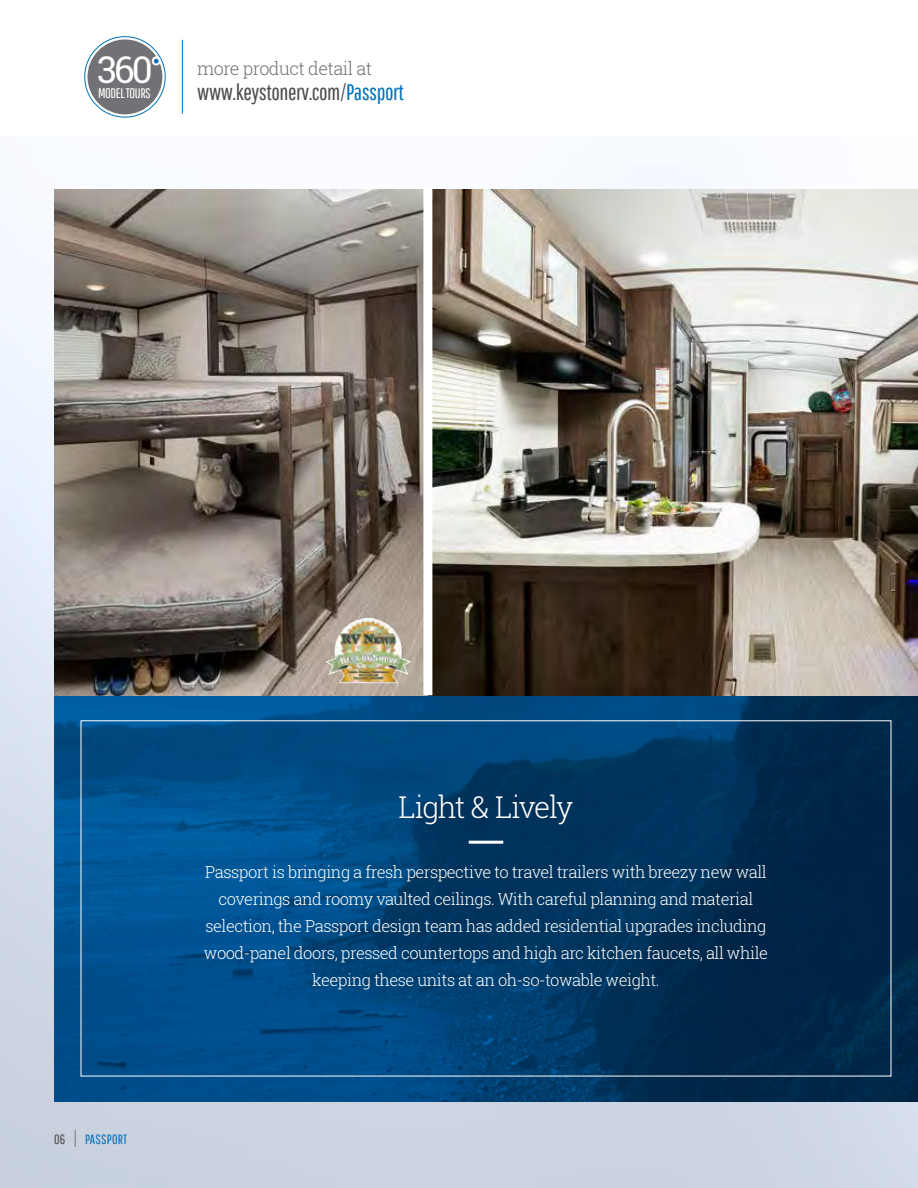
<style>
.page{position:relative;width:918px;height:1188px;background:#fff}
.page>*{position:absolute;margin:0;border:0;box-sizing:border-box;transform-origin:0 0}
.t1{font:36.9px "Roboto Slab";color:#fff}
.t2{font:300 30px "Roboto Slab";letter-spacing:-.055em;color:#fff}
.t3{font:22.5px "Pathway Gothic One";letter-spacing:-.02em;color:#4d4d4f}
.t4{font:300 18px "Roboto Slab";letter-spacing:-.03em;color:#717275}
.t5{font:300 16.5px/27px "Roboto Slab";letter-spacing:-.03em;color:#fff;text-align:center}
.t6{font:13.95px "Pathway Gothic One";letter-spacing:-.03em;color:#fff}
.t7{font:13.5px "Pathway Gothic One";letter-spacing:.02em;color:#0071ba}
.s1{font-size:35.25px}
.s2{color:#0071ba}
.s3{color:#4d4d4f}
.s4{font-size:24.3px;color:#4d4d4f}
</style>
<div class="page">
<svg style="left:54px;top:695px;width:863px;height:407px;background:#023f70"></svg>
<img style="left:432px;top:189px;width:486px;height:506px">
<hr style="left:917px;top:695px;width:1px;height:407px;background:#d0d1d5">
<svg style="left:54px;top:189px;width:369px;height:506px;background:#7c736a"></svg>
<div style="left:84px;top:36px;width:82px;height:82px;border:1px solid #0071ba;border-radius:50%"></div>
<div style="left:88px;top:39px;width:74px;height:75px;background:#717275;border-radius:50%"></div>
<hr style="left:182px;top:40px;width:1px;height:74px;background:#0071ba">
<svg style="left:154px;top:59px;width:5px;height:4px"></svg>
<hr style="left:469px;top:841px;width:34px;height:3px;background:#fff">
<img style="left:324px;top:619px;width:89px;height:65px">
<h1 class="t1" style="left:97px;top:45px;width:67px">360<span class="s1">°</span></h1>
<p class="t6" style="left:98px;top:84px;width:54px">MODEL TOURS</p>
<p class="t4" style="left:197px;top:56px;width:177px">more product detail at</p>
<h3 class="t3" style="left:197px;top:79px;width:208px">www.keystonerv.com/<span class="s2">Passport</span></h3>
<p class="t7" style="left:54px;top:1131px;width:75px"><span class="s3">06</span> <span class="s4">I</span> PASSPORT</p>
<h2 class="t2" style="left:398px;top:787px;width:177px">Light &amp; Lively</h2>
<p class="t5" style="left:204px;top:858px;width:566px">Passport is bringing a fresh perspective to travel trailers with breezy new wall coverings and roomy vaulted ceilings. With careful planning and material selection, the Passport design team has added residential upgrades including wood-panel doors, pressed countertops and high arc kitchen faucets, all while keeping these units at an oh-so-towable weight.</p>
</div>
